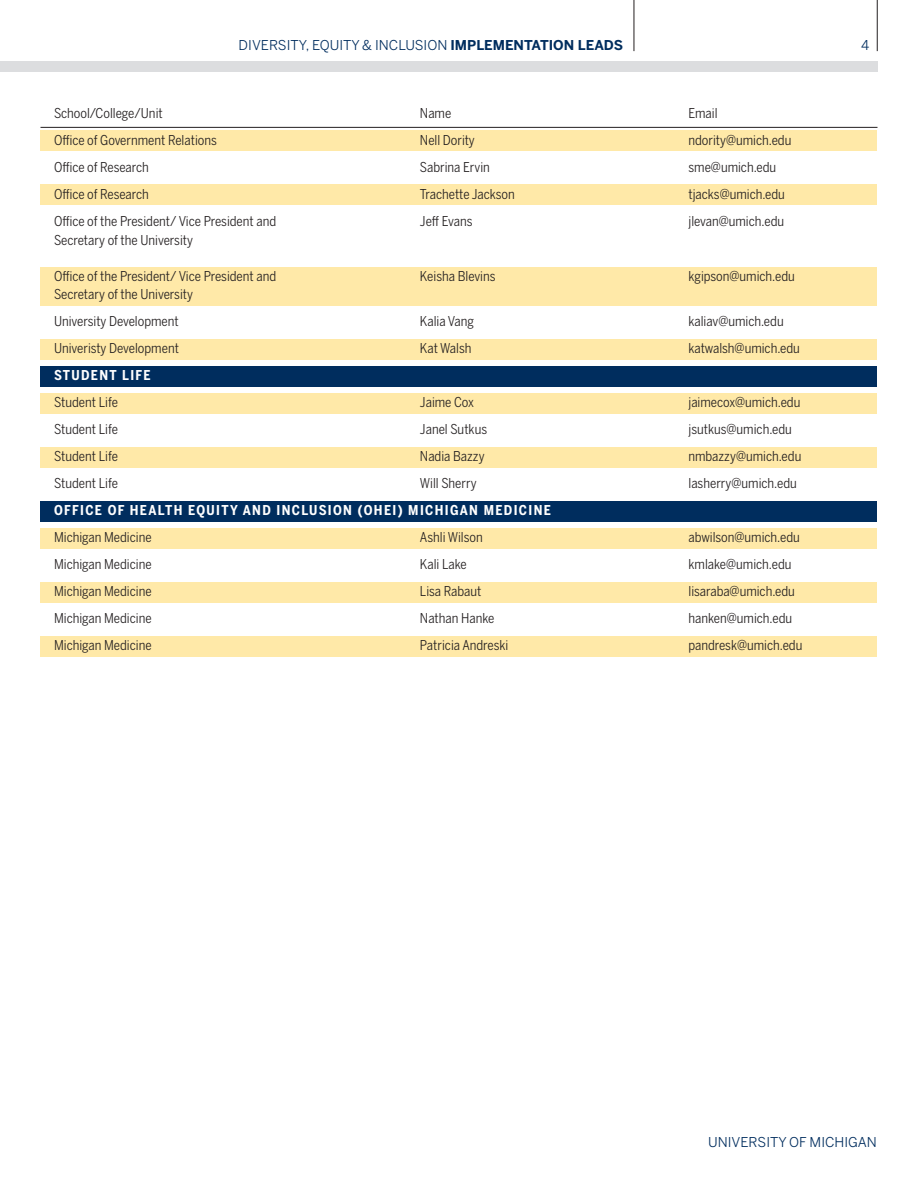
<style>
.page{position:relative;width:918px;height:1188px;background:#fff}
.page>*{position:absolute;margin:0;border:0;box-sizing:border-box;transform-origin:0 0}
.yellow_stripe{font:13.5px "Benton Sans Cond";color:#231f20}
.t1{font:13.5px "Benton Sans";color:#002d5e}
.FULL_PAGE_QUOTE_ATTRIBUTION{font:700 13.5px "Benton Sans Cond";letter-spacing:.1em;color:#fff}
.s1{font-weight:700}
</style>
<div class="page">
<hr style="left:40px;top:127px;width:838px;height:1px;background:#231f20">
<div style="left:40px;top:130px;width:838px;height:21px;background:#ffe9a8"></div>
<div style="left:40px;top:184px;width:838px;height:21px;background:#ffe9a8"></div>
<div style="left:40px;top:267px;width:838px;height:20px;background:#ffe9a8"></div>
<div style="left:40px;top:285px;width:838px;height:20px;background:#ffe9a8"></div>
<div style="left:40px;top:339px;width:838px;height:20px;background:#ffe9a8"></div>
<div style="left:40px;top:366px;width:838px;height:20px;background:#002d5e"></div>
<div style="left:40px;top:393px;width:838px;height:20px;background:#ffe9a8"></div>
<div style="left:40px;top:447px;width:838px;height:20px;background:#ffe9a8"></div>
<div style="left:40px;top:501px;width:838px;height:20px;background:#002d5e"></div>
<div style="left:40px;top:528px;width:838px;height:20px;background:#ffe9a8"></div>
<div style="left:40px;top:582px;width:838px;height:20px;background:#ffe9a8"></div>
<div style="left:40px;top:636px;width:838px;height:20px;background:#ffe9a8"></div>
<hr style="left:877px;top:0;width:1px;height:51px;background:#231f20">
<hr style="left:634px;top:0;width:1px;height:51px;background:#231f20">
<div style="left:0;top:62px;width:878px;height:10px;background:#dcdddf"></div>
<p class="t1" style="left:239px;top:38px;width:386px">DIVERSITY, EQUITY &amp; INCLUSION <span class="s1">IMPLEMENTATION LEADS</span></p>
<p class="t1" style="left:861px;top:38px;width:10px">4</p>
<p class="yellow_stripe" style="left:54px;top:105px;width:110px">School/College/Unit</p>
<p class="yellow_stripe" style="left:420px;top:105px;width:33px">Name</p>
<p class="yellow_stripe" style="left:688px;top:105px;width:31px">Email</p>
<p class="yellow_stripe" style="left:54px;top:132px;width:164px">Office of Government Relations</p>
<p class="yellow_stripe" style="left:420px;top:132px;width:57px">Nell Dority</p>
<p class="yellow_stripe" style="left:688px;top:132px;width:104px">ndority@umich.edu</p>
<p class="yellow_stripe" style="left:54px;top:159px;width:96px">Office of Research</p>
<p class="yellow_stripe" style="left:420px;top:159px;width:71px">Sabrina Ervin</p>
<p class="yellow_stripe" style="left:688px;top:159px;width:89px">sme@umich.edu</p>
<p class="yellow_stripe" style="left:54px;top:186px;width:96px">Office of Research</p>
<p class="yellow_stripe" style="left:420px;top:186px;width:96px">Trachette Jackson</p>
<p class="yellow_stripe" style="left:688px;top:186px;width:98px">tjacks@umich.edu</p>
<p class="yellow_stripe" style="left:54px;top:213px;width:224px">Office of the President/ Vice President and</p>
<p class="yellow_stripe" style="left:420px;top:213px;width:54px">Jeff Evans</p>
<p class="yellow_stripe" style="left:688px;top:213px;width:97px">jlevan@umich.edu</p>
<p class="yellow_stripe" style="left:54px;top:233px;width:141px">Secretary of the University</p>
<p class="yellow_stripe" style="left:54px;top:269px;width:224px">Office of the President/ Vice President and</p>
<p class="yellow_stripe" style="left:420px;top:269px;width:77px">Keisha Blevins</p>
<p class="yellow_stripe" style="left:688px;top:269px;width:108px">kgipson@umich.edu</p>
<p class="yellow_stripe" style="left:54px;top:287px;width:141px">Secretary of the University</p>
<p class="yellow_stripe" style="left:54px;top:314px;width:126px">University Development</p>
<p class="yellow_stripe" style="left:420px;top:314px;width:55px">Kalia Vang</p>
<p class="yellow_stripe" style="left:688px;top:314px;width:97px">kaliav@umich.edu</p>
<p class="yellow_stripe" style="left:54px;top:341px;width:126px">Univeristy Development</p>
<p class="yellow_stripe" style="left:420px;top:341px;width:53px">Kat Walsh</p>
<p class="yellow_stripe" style="left:688px;top:341px;width:113px">katwalsh@umich.edu</p>
<p class="FULL_PAGE_QUOTE_ATTRIBUTION" style="left:54px;top:368px;width:98px">STUDENT LIFE</p>
<p class="yellow_stripe" style="left:54px;top:395px;width:65px">Student Life</p>
<p class="yellow_stripe" style="left:420px;top:395px;width:55px">Jaime Cox</p>
<p class="yellow_stripe" style="left:688px;top:395px;width:113px">jaimecox@umich.edu</p>
<p class="yellow_stripe" style="left:54px;top:422px;width:65px">Student Life</p>
<p class="yellow_stripe" style="left:420px;top:422px;width:69px">Janel Sutkus</p>
<p class="yellow_stripe" style="left:688px;top:422px;width:105px">jsutkus@umich.edu</p>
<p class="yellow_stripe" style="left:54px;top:449px;width:65px">Student Life</p>
<p class="yellow_stripe" style="left:420px;top:449px;width:66px">Nadia Bazzy</p>
<p class="yellow_stripe" style="left:688px;top:449px;width:114px">nmbazzy@umich.edu</p>
<p class="yellow_stripe" style="left:54px;top:476px;width:65px">Student Life</p>
<p class="yellow_stripe" style="left:420px;top:476px;width:58px">Will Sherry</p>
<p class="yellow_stripe" style="left:688px;top:476px;width:110px">lasherry@umich.edu</p>
<p class="FULL_PAGE_QUOTE_ATTRIBUTION" style="left:54px;top:503px;width:498px">OFFICE OF HEALTH EQUITY AND INCLUSION (OHEI) MICHIGAN MEDICINE</p>
<p class="yellow_stripe" style="left:54px;top:530px;width:99px">Michigan Medicine</p>
<p class="yellow_stripe" style="left:420px;top:530px;width:64px">Ashli Wilson</p>
<p class="yellow_stripe" style="left:688px;top:530px;width:113px">abwilson@umich.edu</p>
<p class="yellow_stripe" style="left:54px;top:557px;width:99px">Michigan Medicine</p>
<p class="yellow_stripe" style="left:420px;top:557px;width:48px">Kali Lake</p>
<p class="yellow_stripe" style="left:688px;top:557px;width:105px">kmlake@umich.edu</p>
<p class="yellow_stripe" style="left:54px;top:584px;width:99px">Michigan Medicine</p>
<p class="yellow_stripe" style="left:420px;top:584px;width:63px">Lisa Rabaut</p>
<p class="yellow_stripe" style="left:688px;top:584px;width:108px">lisaraba@umich.edu</p>
<p class="yellow_stripe" style="left:54px;top:611px;width:99px">Michigan Medicine</p>
<p class="yellow_stripe" style="left:420px;top:611px;width:76px">Nathan Hanke</p>
<p class="yellow_stripe" style="left:688px;top:611px;width:105px">hanken@umich.edu</p>
<p class="yellow_stripe" style="left:54px;top:638px;width:99px">Michigan Medicine</p>
<p class="yellow_stripe" style="left:420px;top:638px;width:90px">Patricia Andreski</p>
<p class="yellow_stripe" style="left:688px;top:638px;width:115px">pandresk@umich.edu</p>
<p class="t1" style="left:708px;top:1134px;width:170px">UNIVERSITY OF MICHIGAN</p>
</div>
